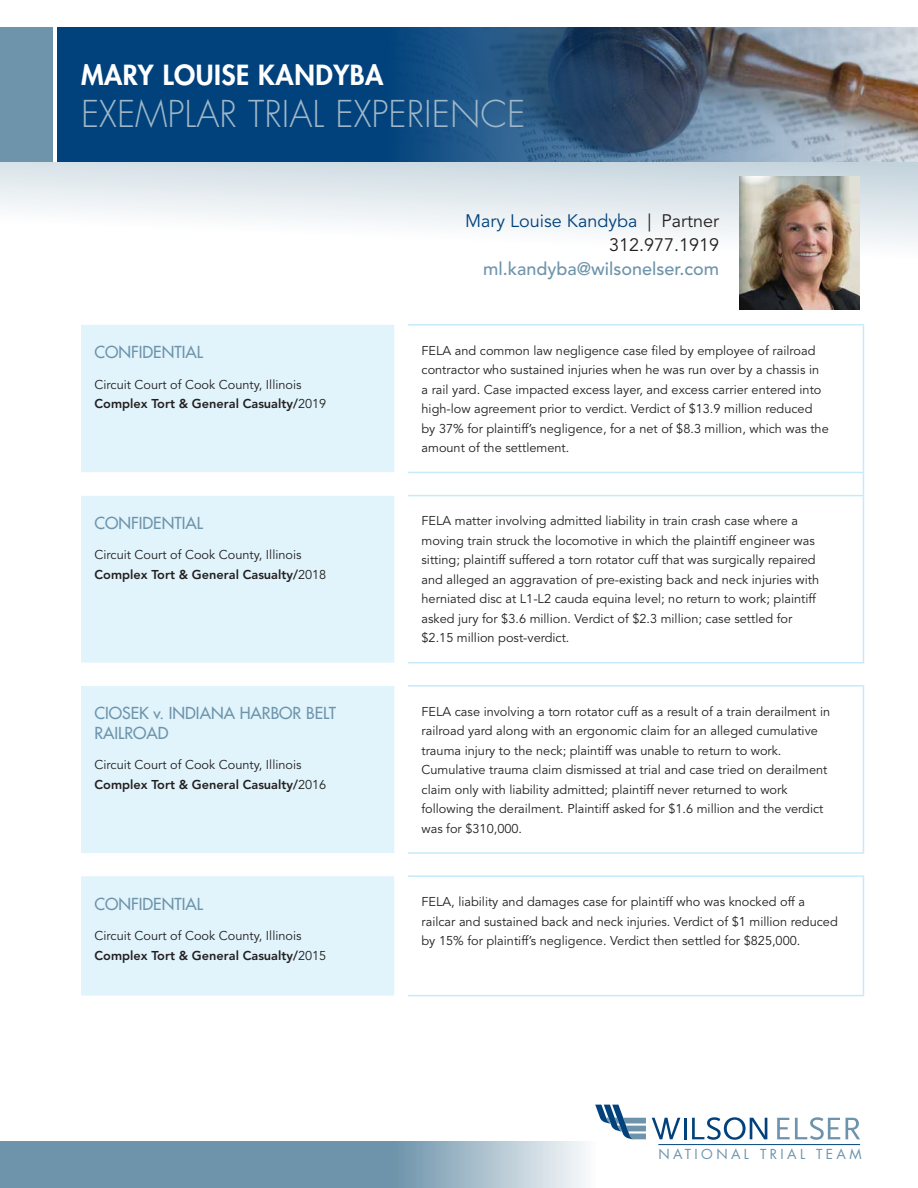
<style>
.page{position:relative;width:918px;height:1188px;background:#fff}
.page>*{position:absolute;margin:0;border:0;box-sizing:border-box;transform-origin:0 0}
.t1{font:300 36px "Futura Std";color:#9fb7c8}
.t2{font:800 27px "Futura Std";letter-spacing:.02em;color:#fff}
.t3{font:18px/24px "Avenir LT Std";color:#231f20;text-align:right}
.t4{font:500 18px "Avenir LT Std";color:#6e94ab}
.t5{font:500 16.2px/19.5px "Futura Std";color:#6e94ab}
.t6{font:13.5px "Futura Std";letter-spacing:.25em;color:#6e94ab}
.t7{font:12.75px/19.5px "Avenir LT Std";color:#231f20}
.s1{font-weight:800}
.s2{color:#01427c}
</style>
<div class="page">
<svg style="left:0;top:1141px;width:586px;height:47px;background:#83a4b7"></svg>
<svg style="left:777px;top:1117px;width:63px;height:23px"></svg>
<svg style="left:846px;top:1118px;width:14px;height:21px"></svg>
<hr style="left:684px;top:1118px;width:2px;height:21px;background:#01427c">
<svg style="left:692px;top:1117px;width:75px;height:23px"></svg>
<svg style="left:652px;top:1118px;width:28px;height:21px"></svg>
<svg style="left:595px;top:1105px;width:51px;height:34px"></svg>
<hr style="left:658px;top:1144px;width:202px;height:1px;background:#01427c">
<div style="left:81px;top:325px;width:313px;height:671px;background:#e1f4fc"></div>
<svg style="left:81px;top:472px;width:313px;height:404px;fill:#e1f4fc"></svg>
<svg style="left:408px;top:473px;width:455px;height:379px"></svg>
<hr style="left:863px;top:877px;width:1px;height:118px;background:#c6eafa">
<hr style="left:408px;top:685px;width:456px;height:2px;background:#c6eafa">
<hr style="left:408px;top:324px;width:456px;height:2px;background:#c6eafa">
<hr style="left:408px;top:472px;width:456px;height:1px;background:#c6eafa">
<hr style="left:408px;top:495px;width:456px;height:1px;background:#c6eafa">
<hr style="left:408px;top:662px;width:456px;height:1px;background:#c6eafa">
<hr style="left:408px;top:852px;width:456px;height:2px;background:#c6eafa">
<hr style="left:408px;top:875px;width:456px;height:2px;background:#c6eafa">
<hr style="left:863px;top:326px;width:1px;height:146px;background:#c6eafa">
<svg style="left:863px;top:473px;width:1px;height:22px"></svg>
<hr style="left:863px;top:496px;width:1px;height:166px;background:#c6eafa">
<hr style="left:863px;top:687px;width:1px;height:165px;background:#c6eafa">
<hr style="left:408px;top:995px;width:456px;height:1px;background:#c6eafa">
<div style="left:0;top:162px;width:918px;height:111px;background:linear-gradient(to bottom,#d1dde4,#fff)"></div>
<div style="left:57px;top:27px;width:861px;height:135px;background:#01427c"></div>
<img style="left:410px;top:27px;width:508px;height:135px">
<div style="left:0;top:27px;width:52px;height:135px;background:#6e94ab"></div>
<img style="left:739px;top:177px;width:121px;height:132px">
<h2 class="t2" style="left:81px;top:58px;width:304px">MARY LOUISE KANDYBA</h2>
<h1 class="t1" style="left:81px;top:92px;width:446px">EXEMPLAR TRIAL EXPERIENCE</h1>
<p class="t5" style="left:94px;top:343px;width:110px">CONFIDENTIAL</p>
<p class="t7" style="left:94px;top:375px;width:233px">Circuit Court of Cook County, Illinois<br><span class="s1">Complex Tort &amp; General Casualty/</span>2019</p>
<p class="t5" style="left:94px;top:514px;width:110px">CONFIDENTIAL</p>
<p class="t7" style="left:94px;top:546px;width:233px">Circuit Court of Cook County, Illinois<br><span class="s1">Complex Tort &amp; General Casualty/</span>2018</p>
<p class="t5" style="left:94px;top:704px;width:243px">CIOSEK v. INDIANA HARBOR BELT<br>RAILROAD</p>
<p class="t7" style="left:94px;top:755px;width:233px">Circuit Court of Cook County, Illinois<br><span class="s1">Complex Tort &amp; General Casualty/</span>2016</p>
<p class="t5" style="left:94px;top:894px;width:110px">CONFIDENTIAL</p>
<p class="t7" style="left:94px;top:926px;width:233px">Circuit Court of Cook County, Illinois<br><span class="s1">Complex Tort &amp; General Casualty/</span>2015</p>
<h3 class="t3" style="left:465px;top:209px;width:256px"><span class="s2">Mary Louise Kandyba</span> | Partner<br>312.977.1919</h3>
<h3 class="t4" style="left:483px;top:258px;width:238px">ml.kandyba@wilsonelser.com</h3>
<p class="t7" style="left:422px;top:341px;width:409px">FELA and common law negligence case filed by employee of railroad contractor who sustained injuries when he was run over by a chassis in a rail yard. Case impacted excess layer, and excess carrier entered into high-low agreement prior to verdict. Verdict of $13.9 million reduced by 37% for plaintiff’s negligence, for a net of $8.3 million, which was the amount of the settlement.</p>
<p class="t7" style="left:422px;top:512px;width:399px">FELA matter involving admitted liability in train crash case where a moving train struck the locomotive in which the plaintiff engineer was sitting; plaintiff suffered a torn rotator cuff that was surgically repaired and alleged an aggravation of pre-existing back and neck injuries with herniated disc at L1-L2 cauda equina level; no return to work; plaintiff asked jury for $3.6 million. Verdict of $2.3 million; case settled for $2.15 million post-verdict.</p>
<p class="t7" style="left:422px;top:702px;width:410px">FELA case involving a torn rotator cuff as a result of a train derailment in railroad yard along with an ergonomic claim for an alleged cumulative trauma injury to the neck; plaintiff was unable to return to work.<br>Cumulative trauma claim dismissed at trial and case tried on derailment claim only with liability admitted; plaintiff never returned to work following the derailment. Plaintiff asked for $1.6 million and the verdict was for $310,000.</p>
<p class="t7" style="left:422px;top:892px;width:418px">FELA, liability and damages case for plaintiff who was knocked off a railcar and sustained back and neck injuries. Verdict of $1 million reduced by 15% for plaintiff’s negligence. Verdict then settled for $825,000.</p>
<p class="t6" style="left:658px;top:1146px;width:205px">NATIONAL TRIAL TEAM</p>
</div>
